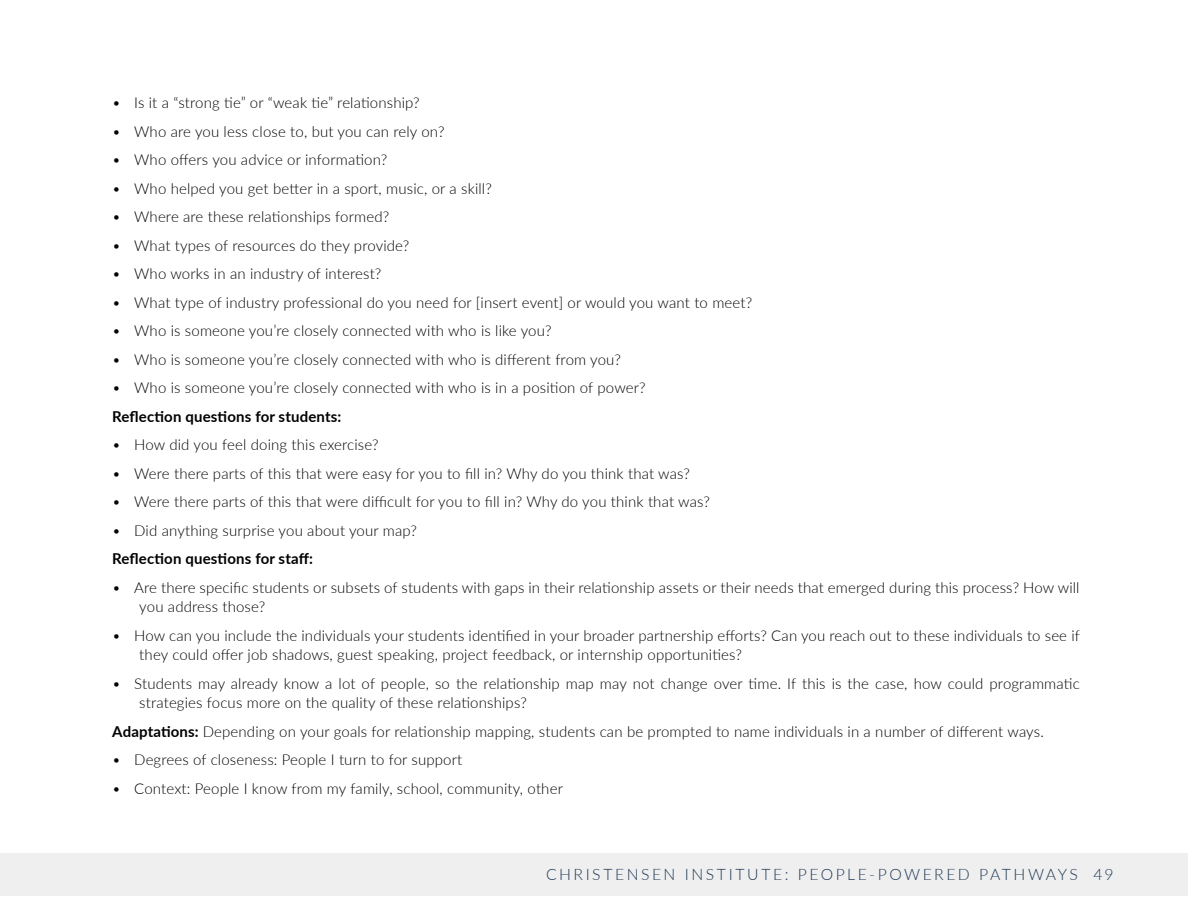
<style>
.page{position:relative;width:1188px;height:918px;background:#fff}
.page>*{position:absolute;margin:0;border:0;box-sizing:border-box;transform-origin:0 0}
.t1{font:300 15.75px "Lato";letter-spacing:.16em;color:#203a56}
.t2{font:300 15px/19.5px "Lato";letter-spacing:.01em;color:#000}
.t3{font:700 15px "Lato";letter-spacing:.01em;color:#000}
.s1{font-weight:700}
</style>
<div class="page">
<div style="left:0;top:853px;width:1188px;height:43px;background:#efeff0"></div>
<p class="t2" style="left:112px;top:93px;width:309px">• Is it a “strong tie” or “weak tie” relationship?</p>
<p class="t2" style="left:112px;top:121px;width:334px">• Who are you less close to, but you can rely on?</p>
<p class="t2" style="left:112px;top:150px;width:276px">• Who offers you advice or information?</p>
<p class="t2" style="left:112px;top:178px;width:381px">• Who helped you get better in a sport, music, or a skill?</p>
<p class="t2" style="left:112px;top:207px;width:279px">• Where are these relationships formed?</p>
<p class="t2" style="left:112px;top:235px;width:299px">• What types of resources do they provide?</p>
<p class="t2" style="left:112px;top:264px;width:271px">• Who works in an industry of interest?</p>
<p class="t2" style="left:112px;top:292px;width:641px">• What type of industry professional do you need for [insert event] or would you want to meet?</p>
<p class="t2" style="left:112px;top:321px;width:441px">• Who is someone you’re closely connected with who is like you?</p>
<p class="t2" style="left:112px;top:349px;width:510px">• Who is someone you’re closely connected with who is different from you?</p>
<p class="t2" style="left:112px;top:378px;width:535px">• Who is someone you’re closely connected with who is in a position of power?</p>
<p class="t3" style="left:112px;top:405px;width:231px">Reflection questions for students:</p>
<p class="t2" style="left:112px;top:435px;width:268px">• How did you feel doing this exercise?</p>
<p class="t2" style="left:112px;top:463px;width:579px">• Were there parts of this that were easy for you to fill in? Why do you think that was?</p>
<p class="t2" style="left:112px;top:492px;width:599px">• Were there parts of this that were difficult for you to fill in? Why do you think that was?</p>
<p class="t2" style="left:112px;top:520px;width:306px">• Did anything surprise you about your map?</p>
<p class="t3" style="left:112px;top:548px;width:202px">Reflection questions for staff:</p>
<p class="t2" style="left:139px;top:577px;width:942px;text-indent:-27px">• Are there specific students or subsets of students with gaps in their relationship assets or their needs that emerged during this process? How will you address those?</p>
<p class="t2" style="left:139px;top:625px;width:942px;text-indent:-27px">• How can you include the individuals your students identified in your broader partnership efforts? Can you reach out to these individuals to see if they could offer job shadows, guest speaking, project feedback, or internship opportunities?</p>
<p class="t2" style="left:139px;top:673px;width:942px;text-indent:-27px">• Students may already know a lot of people, so the relationship map may not change over time. If this is the case, how could programmatic strategies focus more on the quality of these relationships?</p>
<p class="t2" style="left:112px;top:721px;width:933px"><span class="s1">Adaptations:</span> Depending on your goals for relationship mapping, students can be prompted to name individuals in a number of different ways.</p>
<p class="t2" style="left:112px;top:750px;width:352px">• Degrees of closeness: People I turn to for support</p>
<p class="t2" style="left:112px;top:778px;width:452px">• Context: People I know from my family, school, community, other</p>
<p class="t1" style="left:546px;top:864px;width:569px">CHRISTENSEN INSTITUTE: PEOPLE-POWERED PATHWAYS 49</p>
</div>
